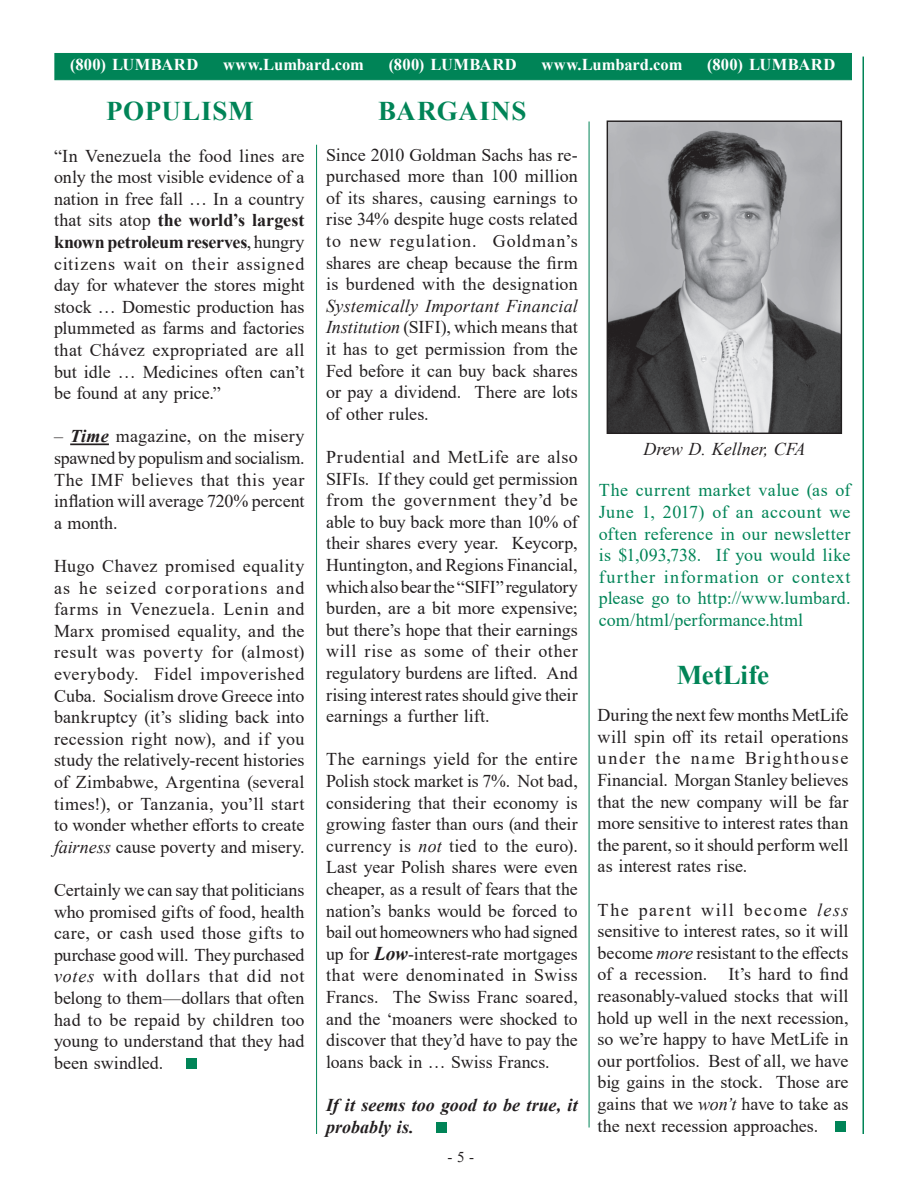
<style>
.page{position:relative;width:918px;height:1188px;background:#fff}
.page>*{position:absolute;margin:0;border:0;box-sizing:border-box;transform-origin:0 0}
.t1{font:700 27px "Times New Roman";letter-spacing:.015em;color:#008457}
.t2{font:700 27px "Times New Roman";letter-spacing:-.005em;color:#008457}
.t3{font:18px/21.6px "Times New Roman";color:#231f20;text-align:justify}
.t4{font:18px/21.6px "Times New Roman";letter-spacing:.01em;color:#008457;text-align:justify}
.t5{font:italic 700 18px/21.6px "Times New Roman";color:#231f20}
.t6{font:italic 18px "Times New Roman";color:#231f20}
.t7{font:700 16.5px "Times New Roman";letter-spacing:.01em;color:#fff}
.t8{font:15px "Times New Roman";color:#231f20}
.s1{font-weight:700}
.s2{font-weight:700;font-style:italic}
.s3{font-style:italic}
.s4{font-weight:700;font-style:italic;font-size:19.5px}
</style>
<div class="page">
<hr style="left:589px;top:122px;width:1px;height:1006px;background:#008457">
<img style="left:609px;top:122px;width:231px;height:310px">
<div style="left:607px;top:120px;width:235px;height:314px;border:1px solid #231f20"></div>
<hr style="left:316px;top:145px;width:1px;height:989px;background:#008457">
<hr style="left:862px;top:57px;width:2px;height:1077px;background:#008457">
<div style="left:55px;top:53px;width:797px;height:27px;background:#008457;border:1px solid #008457"></div>
<hr style="left:70px;top:443px;width:39px;height:2px;background:#231f20">
<div style="left:186px;top:1058px;width:10px;height:11px;background:#008457"></div>
<div style="left:437px;top:1122px;width:10px;height:10px;background:#008457"></div>
<div style="left:835px;top:1121px;width:11px;height:11px;background:#008457"></div>
<p class="t7" style="left:70px;top:53px;width:130px">(800) LUMBARD</p>
<p class="t7" style="left:223px;top:53px;width:142px">www.Lumbard.com</p>
<p class="t7" style="left:389px;top:53px;width:130px">(800) LUMBARD</p>
<p class="t7" style="left:542px;top:53px;width:142px">www.Lumbard.com</p>
<p class="t7" style="left:707px;top:53px;width:130px">(800) LUMBARD</p>
<h1 class="t1" style="left:106px;top:92px;width:149px">POPULISM</h1>
<p class="t3" style="left:54px;top:144px;width:252px">“In Venezuela the food lines are only the most visible evidence of a nation in free fall … In a country that sits atop <span class="s1">the world’s largest known petroleum reserves</span>, hungry citizens wait on their assigned day for whatever the stores might stock … Domestic production has plummeted as farms and factories that Chávez expropriated are all but idle … Medicines often can’t be found at any price.”</p>
<p class="t3" style="left:54px;top:425px;width:252px">– <span class="s2">Time</span> magazine, on the misery spawned by populism and socialism.<br>The IMF believes that this year inflation will average 720% percent a month.</p>
<p class="t3" style="left:54px;top:555px;width:252px">Hugo Chavez promised equality as he seized corporations and farms in Venezuela. Lenin and Marx promised equality, and the result was poverty for (almost) everybody. Fidel impoverished Cuba. Socialism drove Greece into bankruptcy (it’s sliding back into recession right now), and if you study the relatively-recent histories of Zimbabwe, Argentina (several times!), or Tanzania, you’ll start to wonder whether efforts to create <span class="s3">fairness</span> cause poverty and misery.</p>
<p class="t3" style="left:54px;top:879px;width:252px">Certainly we can say that politicians who promised gifts of food, health care, or cash used those gifts to purchase good will. They purchased <span class="s3">votes</span> with dollars that did not belong to them—dollars that often had to be repaid by children too young to understand that they had been swindled.</p>
<h1 class="t1" style="left:378px;top:92px;width:150px">BARGAINS</h1>
<p class="t3" style="left:326px;top:143px;width:253px">Since 2010 Goldman Sachs has re&shy;purchased more than 100 million of its shares, causing earnings to rise 34% despite huge costs related to new regulation. Goldman’s shares are cheap because the firm is burdened with the designation</p>
<p class="t3" style="left:326px;top:294px;width:253px"><span class="s3">Systemically Important Financial Institution</span> (SIFI), which means that it has to get permission from the Fed before it can buy back shares or pay a dividend. There are lots of other rules.</p>
<p class="t3" style="left:326px;top:446px;width:253px">Prudential and MetLife are also SIFIs. If they could get permission from the government they’d be able to buy back more than 10% of their shares every year. Keycorp, Huntington, and Regions Financial, which also bear the “SIFI” regulatory burden, are a bit more expensive; but there’s hope that their earnings will rise as some of their other regulatory burdens are lifted. And rising interest rates should give their earnings a further lift.</p>
<p class="t3" style="left:326px;top:748px;width:253px">The earnings yield for the entire Polish stock market is 7%. Not bad, considering that their economy is growing faster than ours (and their currency is <span class="s3">not</span> tied to the euro).<br>Last year Polish shares were even cheaper, as a result of fears that the nation’s banks would be forced to bail out homeowners who had signed up for <span class="s4">Low</span>-interest-rate mortgages that were denominated in Swiss Francs. The Swiss Franc soared, and the ‘moaners were shocked to discover that they’d have to pay the loans back in … Swiss Francs.</p>
<p class="t5" style="left:326px;top:1094px;width:253px">If it seems too good to be true, it probably is.</p>
<p class="t6" style="left:644px;top:437px;width:163px">Drew D. Kellner, CFA</p>
<p class="t4" style="left:599px;top:479px;width:253px">The current market value (as of June 1, 2017) of an account we often reference in our newsletter is $1,093,738. If you would like further information or context please go to http://www.lumbard. com/html/performance.html</p>
<h1 class="t2" style="left:677px;top:655px;width:94px">MetLife</h1>
<p class="t3" style="left:598px;top:704px;width:252px">During the next few months MetLife will spin off its retail operations under the name Brighthouse Financial. Morgan Stanley believes that the new company will be far more sensitive to interest rates than the parent, so it should perform well as interest rates rise.</p>
<p class="t3" style="left:598px;top:898px;width:252px">The parent will become <span class="s3">less </span>sensitive to interest rates, so it will become <span class="s3">more</span> resistant to the effects of a recession. It’s hard to find reasonably-valued stocks that will hold up well in the next recession, so we’re happy to have MetLife in our portfolios. Best of all, we have big gains in the stock. Those are gains that we <span class="s3">won’t</span> have to take as the next recession approaches.</p>
<p class="t8" style="left:447px;top:1146px;width:28px">- 5 -</p>
</div>
